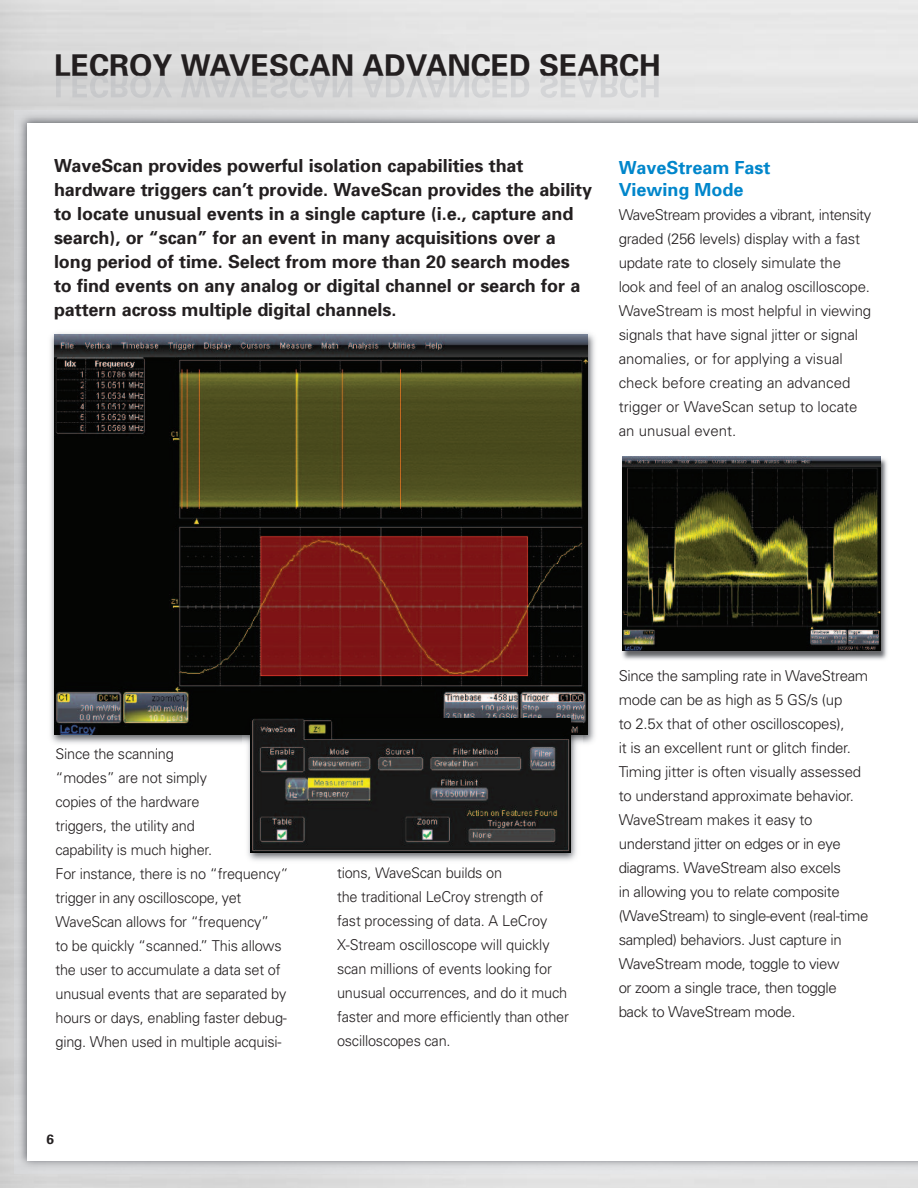
<style>
.page{position:relative;width:918px;height:1188px;background:#fff}
.page>*{position:absolute;margin:0;border:0;box-sizing:border-box;transform-origin:0 0}
.t1{font:700 30px "Univers";color:#231f20}
.t2{font:700 18px/24px "Univers";letter-spacing:-.005em;color:#231f20}
.t3{font:700 18px/22.5px "Univers";color:#0086cb}
.t4{font:300 15px/24px "Univers";letter-spacing:-.015em;color:#231f20}
.t5{font:700 13.5px "Univers";color:#231f20}
</style>
<div class="page">
<img style="left:0;top:0;width:918px;height:1188px">
<img style="left:14px;top:110px;width:904px;height:1064px">
<div style="left:27px;top:123px;width:891px;height:1038px;background:#fff"></div>
<img style="left:56px;top:75px;width:501px;height:23px">
<img style="left:50px;top:333px;width:545px;height:411px">
<img style="left:54px;top:335px;width:534px;height:400px">
<img style="left:622px;top:456px;width:265px;height:204px">
<img style="left:622px;top:457px;width:258px;height:193px">
<img style="left:242px;top:710px;width:341px;height:159px">
<img style="left:342px;top:867px;width:118px;height:2px">
<img style="left:251px;top:719px;width:319px;height:133px">
<h1 class="t1" style="left:54px;top:54px;width:608px">LECROY WAVESCAN ADVANCED SEARCH</h1>
<p class="t2" style="left:54px;top:156px;width:540px">WaveScan provides powerful isolation capabilities that hardware triggers can’t provide. WaveScan provides the ability to locate unusual events in a single capture (i.e., capture and search), or “scan” for an event in many acquisitions over a long period of time. Select from more than 20 search modes to find events on any analog or digital channel or search for a pattern across multiple digital channels.</p>
<p class="t3" style="left:619px;top:158px;width:153px">WaveStream Fast<br>Viewing Mode</p>
<p class="t4" style="left:619px;top:205px;width:254px">WaveStream provides a vibrant, intensity graded (256 levels) display with a fast update rate to closely simulate the look and feel of an analog oscilloscope.<br>WaveStream is most helpful in viewing signals that have signal jitter or signal anomalies, or for applying a visual check before creating an advanced trigger or WaveScan setup to locate an unusual event.</p>
<p class="t4" style="left:55px;top:743px;width:235px">Since the scanning<br>“modes” are not simply<br>copies of the hardware<br>triggers, the utility and<br>capability is much higher.<br>For instance, there is no “frequency” trigger in any oscilloscope, yet<br>WaveScan allows for “frequency”<br>to be quickly “scanned.” This allows the user to accumulate a data set of unusual events that are separated by hours or days, enabling faster debug&shy;ging. When used in multiple acquisi-</p>
<p class="t5" style="left:46px;top:1134px;width:9px">6</p>
<p class="t4" style="left:337px;top:862px;width:233px">tions, WaveScan builds on<br>the traditional LeCroy strength of fast processing of data. A LeCroy<br>X-Stream oscilloscope will quickly scan millions of events looking for unusual occurrences, and do it much faster and more efficiently than other oscilloscopes can.</p>
<p class="t4" style="left:619px;top:665px;width:251px">Since the sampling rate in WaveStream mode can be as high as 5 GS/s (up<br>to 2.5x that of other oscilloscopes),<br>it is an excellent runt or glitch finder.<br>Timing jitter is often visually assessed to understand approximate behavior.<br>WaveStream makes it easy to understand jitter on edges or in eye diagrams. WaveStream also excels<br>in allowing you to relate composite (WaveStream) to single-event (real-time sampled) behaviors. Just capture in WaveStream mode, toggle to view<br>or zoom a single trace, then toggle back to WaveStream mode.</p>
</div>
